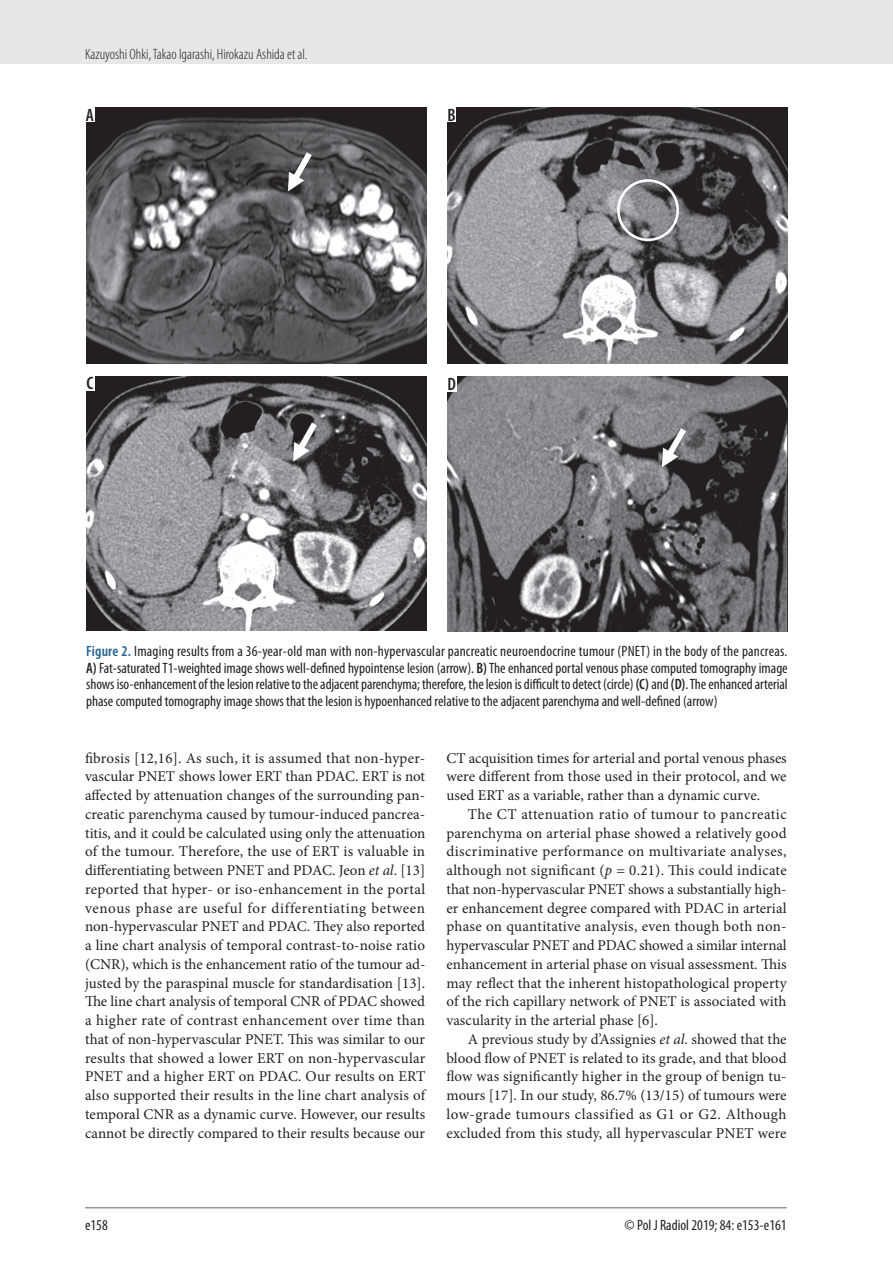
<style>
.page{position:relative;width:893px;height:1263px;background:#fff}
.page>*{position:absolute;margin:0;border:0;box-sizing:border-box;transform-origin:0 0}
.t1{font:600 condensed 18px "Myriad Pro";color:#231f20}
.t2{font:15px/18.8px "Minion Pro";letter-spacing:.005em;color:#231f20;text-align:justify}
.t3{font:condensed 15px/16.5px "Myriad Pro";color:#231f20;text-align:justify}
.t4{font:300 condensed 15px "Myriad Pro";color:#231f20}
.s1{font-weight:600;color:#24648f}
.s2{font-weight:600}
.s3{font-style:italic}
</style>
<div class="page">
<div style="left:0;top:0;width:893px;height:64px;background:#e6e7e9"></div>
<hr style="left:85px;top:1207px;width:702px;height:1px;background:#939598">
<img style="left:86px;top:108px;width:340px;height:256px">
<img style="left:86px;top:376px;width:340px;height:255px">
<img style="left:448px;top:108px;width:340px;height:256px">
<img style="left:448px;top:377px;width:340px;height:254px">
<div style="left:85px;top:106px;width:10px;height:16px;background:#fff"></div>
<div style="left:85px;top:375px;width:10px;height:15px;background:#fff"></div>
<div style="left:446px;top:106px;width:10px;height:16px;background:#fff"></div>
<div style="left:447px;top:376px;width:10px;height:15px;background:#fff"></div>
<p class="t4" style="left:85px;top:45px;width:224px">Kazuyoshi Ohki, Takao Igarashi, Hirokazu Ashida et al.</p>
<p class="t1" style="left:86px;top:104px;width:10px">A</p>
<p class="t1" style="left:86px;top:372px;width:8px">C</p>
<p class="t1" style="left:447px;top:104px;width:10px">B</p>
<p class="t1" style="left:448px;top:373px;width:10px">D</p>
<p class="t3" style="left:86px;top:643px;width:703px"><span class="s1">Figure 2.</span> Imaging results from a 36-year-old man with non-hypervascular pancreatic neuroendocrine tumour (PNET) in the body of the pancreas.<br><span class="s2">A)</span> Fat-saturated T1-weighted image shows well-defined hypointense lesion (arrow). <span class="s2">B)</span> The enhanced portal venous phase computed tomography image shows iso-enhancement of the lesion relative to the adjacent parenchyma; therefore, the lesion is difficult to detect (circle) <span class="s2">(C)</span> and <span class="s2">(D)</span>. The enhanced arterial phase computed tomography image shows that the lesion is hypoenhanced relative to the adjacent parenchyma and well-defined (arrow)</p>
<p class="t2" style="left:85px;top:748px;width:342px">fibrosis [12,16]. As such, it is assumed that non-hyper&shy;vascular PNET shows lower ERT than PDAC. ERT is not affected by attenuation changes of the surrounding pan&shy;creatic parenchyma caused by tumour-induced pancrea&shy;titis, and it could be calculated using only the attenuation of the tumour. Therefore, the use of ERT is valuable in differentiating between PNET and PDAC. Jeon <span class="s3">et al</span>. [13] reported that hyper- or iso-enhancement in the portal venous phase are useful for differentiating between non-hypervascular PNET and PDAC. They also reported a line chart analysis of temporal contrast-to-noise ratio (CNR), which is the enhancement ratio of the tumour ad&shy;justed by the paraspinal muscle for standardisation [13].<br>The line chart analysis of temporal CNR of PDAC showed a higher rate of contrast enhancement over time than that of non-hypervascular PNET. This was similar to our results that showed a lower ERT on non-hypervascular PNET and a higher ERT on PDAC. Our results on ERT also supported their results in the line chart analysis of temporal CNR as a dynamic curve. However, our results cannot be directly compared to their results because our</p>
<p class="t2" style="left:446px;top:748px;width:342px">CT acquisition times for arterial and portal venous phases were different from those used in their protocol, and we used ERT as a variable, rather than a dynamic curve.</p>
<p class="t2" style="left:446px;top:805px;width:342px;text-indent:21px">The CT attenuation ratio of tumour to pancreatic parenchyma on arterial phase showed a relatively good discriminative performance on multivariate analyses, although not significant (<span class="s3">p</span> = 0.21). This could indicate that non-hypervascular PNET shows a substantially high&shy;er enhancement degree compared with PDAC in arterial phase on quantitative analysis, even though both non&shy;hypervascular PNET and PDAC showed a similar internal enhancement in arterial phase on visual assessment. This may reflect that the inherent histopathological property of the rich capillary network of PNET is associated with vascularity in the arterial phase [6].</p>
<p class="t2" style="left:446px;top:1030px;width:342px;text-indent:21px">A previous study by d’Assignies <span class="s3">et al</span>. showed that the blood flow of PNET is related to its grade, and that blood flow was significantly higher in the group of benign tu&shy;mours [17]. In our study, 86.7% (13/15) of tumours were low-grade tumours classified as G1 or G2. Although excluded from this study, all hypervascular PNET were</p>
<p class="t3" style="left:85px;top:1216px;width:24px">e158</p>
<p class="t3" style="left:625px;top:1216px;width:164px">© Pol J Radiol 2019; 84: e153-e161</p>
</div>
